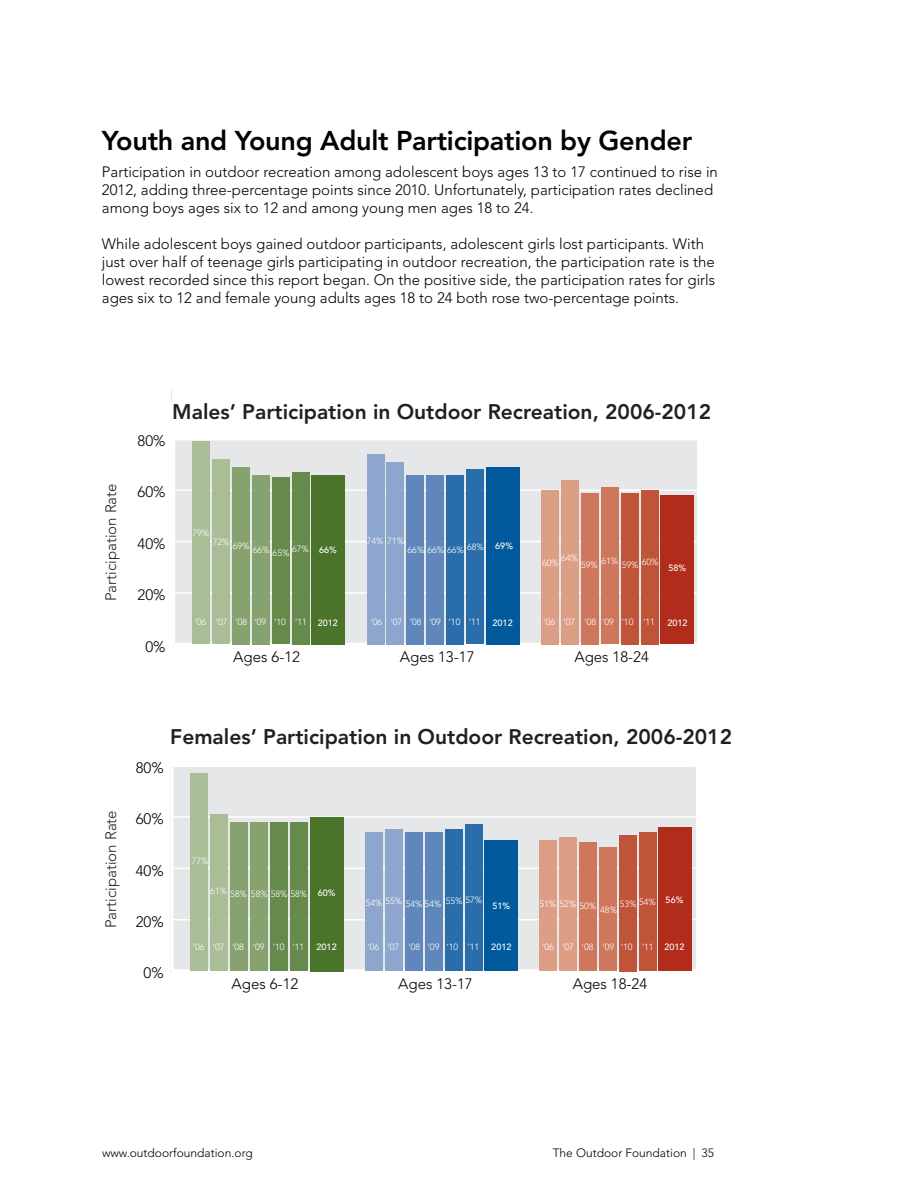
<style>
.page{position:relative;width:918px;height:1188px;background:#fff}
.page>*{position:absolute;margin:0;border:0;box-sizing:border-box;transform-origin:0 0}
.t1{font:800 27px "Avenir LT Std";letter-spacing:-.01em;color:#000}
.t2{font:800 21px "Avenir LT Std";color:#21201f}
.t3{font:300 15px/18px "Avenir LT Std";color:#000}
.t4{font:300 15px "Avenir LT Std";color:#231f20}
.t5{font:300 12px "Avenir LT Std";color:#000}
.t6{font:300 9px "Avenir LT Std";color:#fff}
.t7{font:500 9px "Avenir LT Std";color:#fff}
</style>
<div class="page">
<div style="left:174px;top:439px;width:523px;height:206px;background:#e6e7e8"></div>
<hr style="left:172px;top:439px;width:3px;height:205px;background:#fff">
<hr style="left:174px;top:643px;width:523px;height:3px;background:#fff">
<hr style="left:174px;top:592px;width:523px;height:2px;background:#fff">
<hr style="left:174px;top:541px;width:523px;height:1px;background:#fff">
<hr style="left:174px;top:489px;width:523px;height:2px;background:#fff">
<div style="left:312px;top:475px;width:33px;height:169px;background:#49742a"></div>
<div style="left:486px;top:467px;width:33px;height:177px;background:#005a9b"></div>
<div style="left:661px;top:495px;width:33px;height:149px;background:#b12c1b"></div>
<div style="left:292px;top:472px;width:18px;height:172px;background:#668a4b"></div>
<div style="left:466px;top:470px;width:18px;height:174px;background:#296eaa"></div>
<div style="left:641px;top:490px;width:18px;height:154px;background:#bf5439"></div>
<div style="left:272px;top:477px;width:18px;height:167px;background:#668a4b"></div>
<div style="left:446px;top:475px;width:18px;height:169px;background:#296eaa"></div>
<div style="left:621px;top:493px;width:18px;height:151px;background:#bf5439"></div>
<div style="left:252px;top:475px;width:18px;height:169px;background:#86a26f"></div>
<div style="left:426px;top:475px;width:18px;height:169px;background:#5f87bb"></div>
<div style="left:601px;top:488px;width:18px;height:156px;background:#ce775c"></div>
<div style="left:232px;top:467px;width:18px;height:177px;background:#86a26f"></div>
<div style="left:406px;top:475px;width:18px;height:169px;background:#5f87bb"></div>
<div style="left:581px;top:493px;width:18px;height:151px;background:#ce775c"></div>
<div style="left:212px;top:459px;width:18px;height:185px;background:#a9bd97"></div>
<div style="left:386px;top:462px;width:18px;height:182px;background:#8ca6ce"></div>
<div style="left:561px;top:480px;width:18px;height:164px;background:#dd9e86"></div>
<div style="left:192px;top:441px;width:18px;height:203px;background:#a9bd97"></div>
<div style="left:367px;top:454px;width:17px;height:190px;background:#8ca6ce"></div>
<div style="left:541px;top:490px;width:18px;height:154px;background:#dd9e86"></div>
<div style="left:171px;top:766px;width:525px;height:206px;background:#e6e7e8"></div>
<hr style="left:170px;top:766px;width:3px;height:205px;background:#fff">
<hr style="left:172px;top:970px;width:523px;height:3px;background:#fff">
<hr style="left:172px;top:919px;width:523px;height:1px;background:#fff">
<hr style="left:172px;top:868px;width:523px;height:1px;background:#fff">
<hr style="left:172px;top:816px;width:523px;height:2px;background:#fff">
<hr style="left:172px;top:764px;width:523px;height:3px;background:#fff">
<div style="left:310px;top:817px;width:33px;height:154px;background:#49742a"></div>
<div style="left:484px;top:840px;width:33px;height:131px;background:#005a9b"></div>
<div style="left:659px;top:827px;width:33px;height:144px;background:#b12c1b"></div>
<div style="left:290px;top:822px;width:18px;height:149px;background:#668a4b"></div>
<div style="left:465px;top:825px;width:17px;height:146px;background:#296eaa"></div>
<div style="left:639px;top:832px;width:18px;height:139px;background:#bf5439"></div>
<div style="left:270px;top:822px;width:18px;height:149px;background:#668a4b"></div>
<div style="left:445px;top:830px;width:18px;height:141px;background:#296eaa"></div>
<div style="left:619px;top:835px;width:18px;height:136px;background:#bf5439"></div>
<div style="left:250px;top:822px;width:18px;height:149px;background:#86a26f"></div>
<div style="left:425px;top:832px;width:18px;height:139px;background:#5f87bb"></div>
<div style="left:599px;top:848px;width:18px;height:123px;background:#ce775c"></div>
<div style="left:230px;top:822px;width:18px;height:149px;background:#86a26f"></div>
<div style="left:405px;top:832px;width:18px;height:139px;background:#5f87bb"></div>
<div style="left:579px;top:843px;width:18px;height:128px;background:#ce775c"></div>
<div style="left:210px;top:814px;width:18px;height:157px;background:#a9bd97"></div>
<div style="left:385px;top:830px;width:18px;height:141px;background:#8ca6ce"></div>
<div style="left:559px;top:838px;width:18px;height:133px;background:#dd9e86"></div>
<div style="left:190px;top:773px;width:18px;height:198px;background:#a9bd97"></div>
<div style="left:365px;top:832px;width:18px;height:139px;background:#8ca6ce"></div>
<div style="left:539px;top:840px;width:18px;height:131px;background:#dd9e86"></div>
<div style="left:172px;top:382px;width:560px;height:58px;background:#fff"></div>
<h1 class="t1" style="left:102px;top:125px;width:592px">Youth and Young Adult Participation by Gender</h1>
<p class="t3" style="left:102px;top:163px;width:618px">Participation in outdoor recreation among adolescent boys ages 13 to 17 continued to rise in<br>2012, adding three-percentage points since 2010. Unfortunately, participation rates declined among boys ages six to 12 and among young men ages 18 to 24.</p>
<p class="t3" style="left:102px;top:235px;width:615px">While adolescent boys gained outdoor participants, adolescent girls lost participants. With just over half of teenage girls participating in outdoor recreation, the participation rate is the lowest recorded since this report began. On the positive side, the participation rates for girls ages six to 12 and female young adults ages 18 to 24 both rose two-percentage points.</p>
<p class="t4" style="left:102px;top:601px;width:119px;rotate:-90deg">Participation Rate</p>
<p class="t3" style="left:138px;top:432px;width:29px">80%</p>
<h2 class="t2" style="left:172px;top:399px;width:540px">Males’ Participation in Outdoor Recreation, 2006-2012</h2>
<p class="t3" style="left:138px;top:483px;width:29px">60%</p>
<p class="t3" style="left:138px;top:535px;width:29px">40%</p>
<p class="t3" style="left:138px;top:586px;width:29px">20%</p>
<p class="t3" style="left:145px;top:637px;width:22px">0%</p>
<p class="t6" style="left:192px;top:527px;width:18px">79%</p>
<p class="t6" style="left:213px;top:539px;width:38px">72% 69%</p>
<p class="t6" style="left:292px;top:543px;width:18px">67%</p>
<p class="t6" style="left:253px;top:545px;width:18px">66%</p>
<p class="t6" style="left:273px;top:548px;width:18px">65%</p>
<p class="t7" style="left:319px;top:545px;width:19px">66%</p>
<p class="t6" style="left:367px;top:536px;width:39px">74% 71%</p>
<p class="t6" style="left:467px;top:542px;width:18px">68%</p>
<p class="t6" style="left:408px;top:545px;width:58px">66% 66% 66%</p>
<p class="t7" style="left:495px;top:540px;width:19px">69%</p>
<p class="t6" style="left:561px;top:552px;width:18px">64%</p>
<p class="t6" style="left:601px;top:555px;width:18px">61%</p>
<p class="t6" style="left:642px;top:557px;width:18px">60%</p>
<p class="t6" style="left:542px;top:557px;width:18px">60%</p>
<p class="t6" style="left:581px;top:560px;width:18px">59%</p>
<p class="t6" style="left:622px;top:560px;width:18px">59%</p>
<p class="t7" style="left:669px;top:563px;width:19px">58%</p>
<p class="t6" style="left:194px;top:616px;width:73px">‘06 ‘07 ‘08 ‘09</p>
<p class="t6" style="left:274px;top:617px;width:13px">‘10</p>
<p class="t6" style="left:295px;top:617px;width:13px">‘11</p>
<p class="t7" style="left:318px;top:617px;width:22px">2012</p>
<p class="t6" style="left:370px;top:616px;width:91px">‘06 ‘07 ‘08 ‘09 ‘10</p>
<p class="t6" style="left:469px;top:616px;width:13px">‘11</p>
<p class="t7" style="left:493px;top:617px;width:22px">2012</p>
<p class="t6" style="left:543px;top:616px;width:91px">‘06 ‘07 ‘08 ‘09 ‘10</p>
<p class="t6" style="left:643px;top:617px;width:13px">‘11</p>
<p class="t7" style="left:667px;top:617px;width:22px">2012</p>
<p class="t3" style="left:233px;top:648px;width:68px">Ages 6-12</p>
<p class="t3" style="left:400px;top:648px;width:76px">Ages 13-17</p>
<p class="t3" style="left:574px;top:648px;width:76px">Ages 18-24</p>
<p class="t4" style="left:102px;top:928px;width:119px;rotate:-90deg">Participation Rate</p>
<p class="t3" style="left:136px;top:759px;width:29px">80%</p>
<h2 class="t2" style="left:170px;top:725px;width:563px">Females’ Participation in Outdoor Recreation, 2006-2012</h2>
<p class="t3" style="left:136px;top:810px;width:29px">60%</p>
<p class="t3" style="left:136px;top:861px;width:29px">40%</p>
<p class="t3" style="left:136px;top:913px;width:29px">20%</p>
<p class="t3" style="left:144px;top:964px;width:22px">0%</p>
<p class="t6" style="left:192px;top:856px;width:18px">77%</p>
<p class="t6" style="left:210px;top:889px;width:99px">61% 58% 58% 58% 58%</p>
<p class="t7" style="left:318px;top:887px;width:19px">60%</p>
<p class="t6" style="left:466px;top:894px;width:18px">57%</p>
<p class="t6" style="left:446px;top:896px;width:18px">55%</p>
<p class="t6" style="left:446px;top:942px;width:13px">‘10</p>
<p class="t6" style="left:366px;top:898px;width:77px">54% 55% 54% 54%</p>
<p class="t6" style="left:539px;top:900px;width:79px">51% 52% 50% 48%</p>
<p class="t6" style="left:639px;top:897px;width:18px">54%</p>
<p class="t6" style="left:620px;top:898px;width:18px">53%</p>
<p class="t7" style="left:492px;top:901px;width:19px">51%</p>
<p class="t7" style="left:491px;top:942px;width:22px">2012</p>
<p class="t6" style="left:642px;top:941px;width:13px">‘11</p>
<p class="t7" style="left:317px;top:942px;width:22px">2012</p>
<p class="t6" style="left:193px;top:942px;width:73px">‘06 ‘07 ‘08 ‘09</p>
<p class="t6" style="left:368px;top:942px;width:73px">‘06 ‘07 ‘08 ‘09</p>
<p class="t6" style="left:542px;top:942px;width:92px">‘06 ‘07 ‘08 ‘09 ‘10</p>
<p class="t6" style="left:273px;top:942px;width:13px">‘10</p>
<p class="t6" style="left:292px;top:942px;width:13px">‘11</p>
<p class="t6" style="left:467px;top:942px;width:13px">‘11</p>
<p class="t7" style="left:666px;top:895px;width:19px">56%</p>
<p class="t7" style="left:665px;top:942px;width:22px">2012</p>
<p class="t3" style="left:232px;top:975px;width:68px">Ages 6-12</p>
<p class="t3" style="left:398px;top:975px;width:76px">Ages 13-17</p>
<p class="t3" style="left:573px;top:975px;width:76px">Ages 18-24</p>
<p class="t5" style="left:102px;top:1145px;width:152px">www.outdoorfoundation.org</p>
<p class="t5" style="left:553px;top:1145px;width:163px">The Outdoor Foundation | 35</p>
</div>
